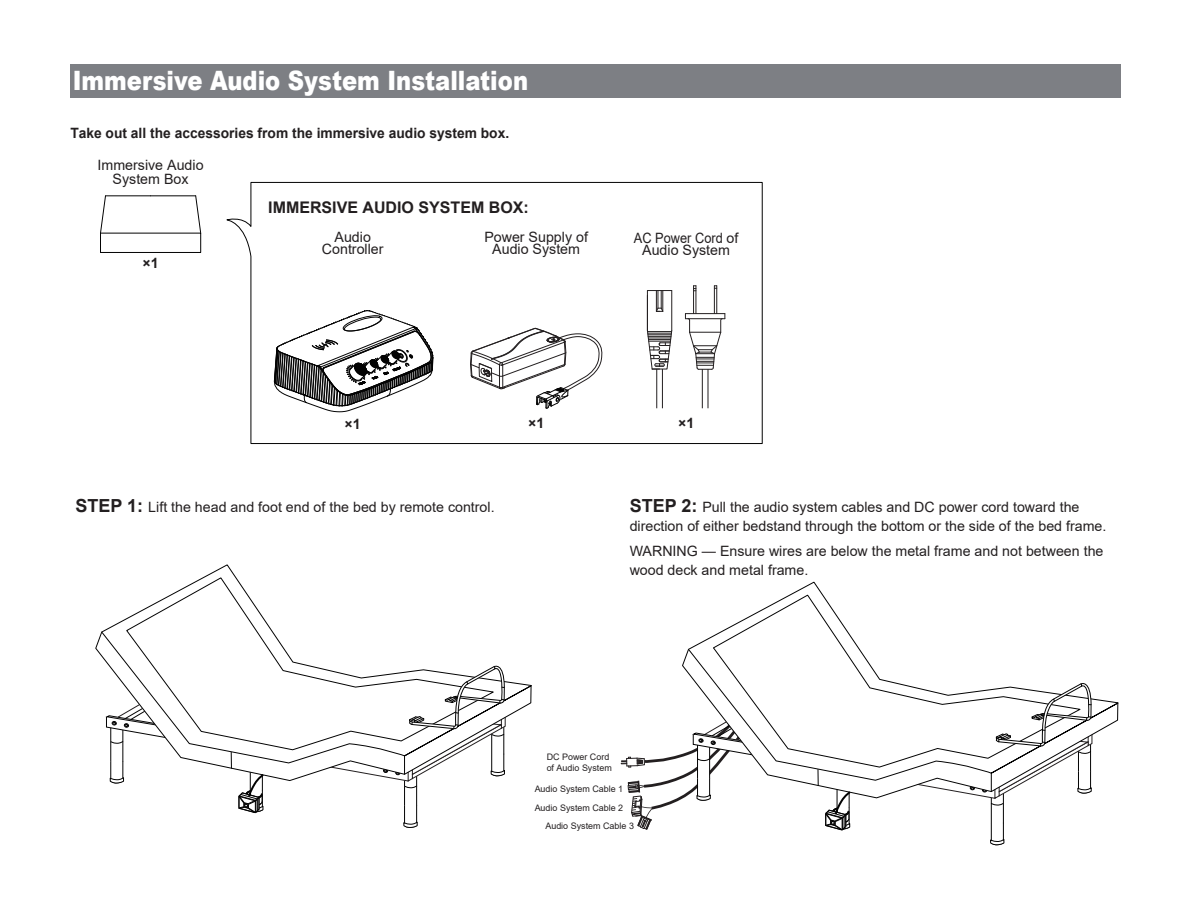
<style>
.page{position:relative;width:1191px;height:908px;background:#fff}
.page>*{position:absolute;margin:0;border:0;box-sizing:border-box;transform-origin:0 0}
.t1{font:900 26.6px "Arial";color:#fff;scale:.85 1}
.t2{font:700 16px "Arial";color:#231f20}
.t3{font:14.2px/19px "Arial";color:#231f20;text-align:center}
.t4{font:700 14.2px "Arial";color:#231f20}
.t5{font:14.2px/11.8px "Arial";color:#231f20;text-align:center;scale:.9 1}
.t6{font:9px/18px "Arial";color:#231f20}
.s1{font-weight:700;font-size:18px}
</style>
<div class="page">
<svg style="left:101px;top:630px;width:431px;height:133px"></svg>
<svg style="left:126px;top:576px;width:369px;height:174px"></svg>
<svg style="left:231px;top:752px;width:1px;height:15px"></svg>
<svg style="left:105px;top:703px;width:61px;height:80px"></svg>
<svg style="left:328px;top:661px;width:178px;height:167px"></svg>
<svg style="left:238px;top:755px;width:27px;height:58px"></svg>
<div style="left:70px;top:64px;width:1050px;height:34px;background:#7d7f84"></div>
<svg style="left:687px;top:648px;width:431px;height:132px"></svg>
<svg style="left:712px;top:594px;width:370px;height:173px"></svg>
<svg style="left:817px;top:769px;width:1px;height:16px"></svg>
<svg style="left:915px;top:678px;width:178px;height:167px"></svg>
<svg style="left:825px;top:772px;width:27px;height:58px"></svg>
<svg style="left:226px;top:182px;width:537px;height:262px"></svg>
<div style="left:100px;top:233px;width:101px;height:20px;border:1px solid #030303"></div>
<svg style="left:100px;top:196px;width:6px;height:38px"></svg>
<hr style="left:105px;top:195px;width:46px;height:1px;background:#030303">
<svg style="left:195px;top:195px;width:6px;height:39px"></svg>
<hr style="left:151px;top:195px;width:45px;height:1px;background:#030303">
<svg style="left:274px;top:310px;width:159px;height:102px"></svg>
<svg style="left:621px;top:720px;width:132px;height:109px"></svg>
<svg style="left:685px;top:285px;width:40px;height:85px"></svg>
<hr style="left:702px;top:369px;width:1px;height:39px;background:#231f20">
<hr style="left:707px;top:369px;width:1px;height:39px;background:#231f20">
<h1 class="t1" style="left:73px;top:61px;width:537px">Immersive Audio System Installation</h1>
<p class="t4" style="left:70px;top:123px;width:440px">Take out all the accessories from the immersive audio system box.</p>
<p class="t3" style="left:98px;top:158px;width:107px;line-height:14px">Immersive Audio<br>System Box</p>
<p class="t4" style="left:142px;top:253px;width:18px">×1</p>
<p class="t2" style="left:268px;top:196px;width:262px">IMMERSIVE AUDIO SYSTEM BOX:</p>
<p class="t3" style="left:322px;top:231px;width:63px;line-height:11.8px">Audio<br>Controller</p>
<p class="t3" style="left:484px;top:231px;width:105px;line-height:11.8px">Power Supply of<br>Audio System</p>
<p class="t5" style="left:634px;top:232px;width:117px">AC Power Cord of<br>Audio System</p>
<p class="t4" style="left:345px;top:413px;width:18px">×1</p>
<p class="t4" style="left:528px;top:413px;width:18px">×1</p>
<p class="t4" style="left:678px;top:413px;width:18px">×1</p>
<p class="t3" style="left:76px;top:497px;width:420px"><span class="s1">STEP 1:</span> Lift the head and foot end of the bed by remote control.</p>
<p class="t3" style="left:629px;top:497px;width:478px;text-align:left"><span class="s1">STEP 2:</span> Pull the audio system cables and DC power cord toward the direction of either bedstand through the bottom or the side of the bed frame.</p>
<p class="t3" style="left:629px;top:541px;width:475px;text-align:left">WARNING — Ensure wires are below the metal frame and not between the wood deck and metal frame.</p>
<p class="t6" style="left:546px;top:751px;width:67px;line-height:10.8px">DC Power Cord of Audio System</p>
<p class="t6" style="left:534px;top:779px;width:90px">Audio System Cable 1</p>
<p class="t6" style="left:545px;top:798px;width:90px;text-indent:-11px">Audio System Cable 2<br>Audio System Cable 3</p>
</div>
